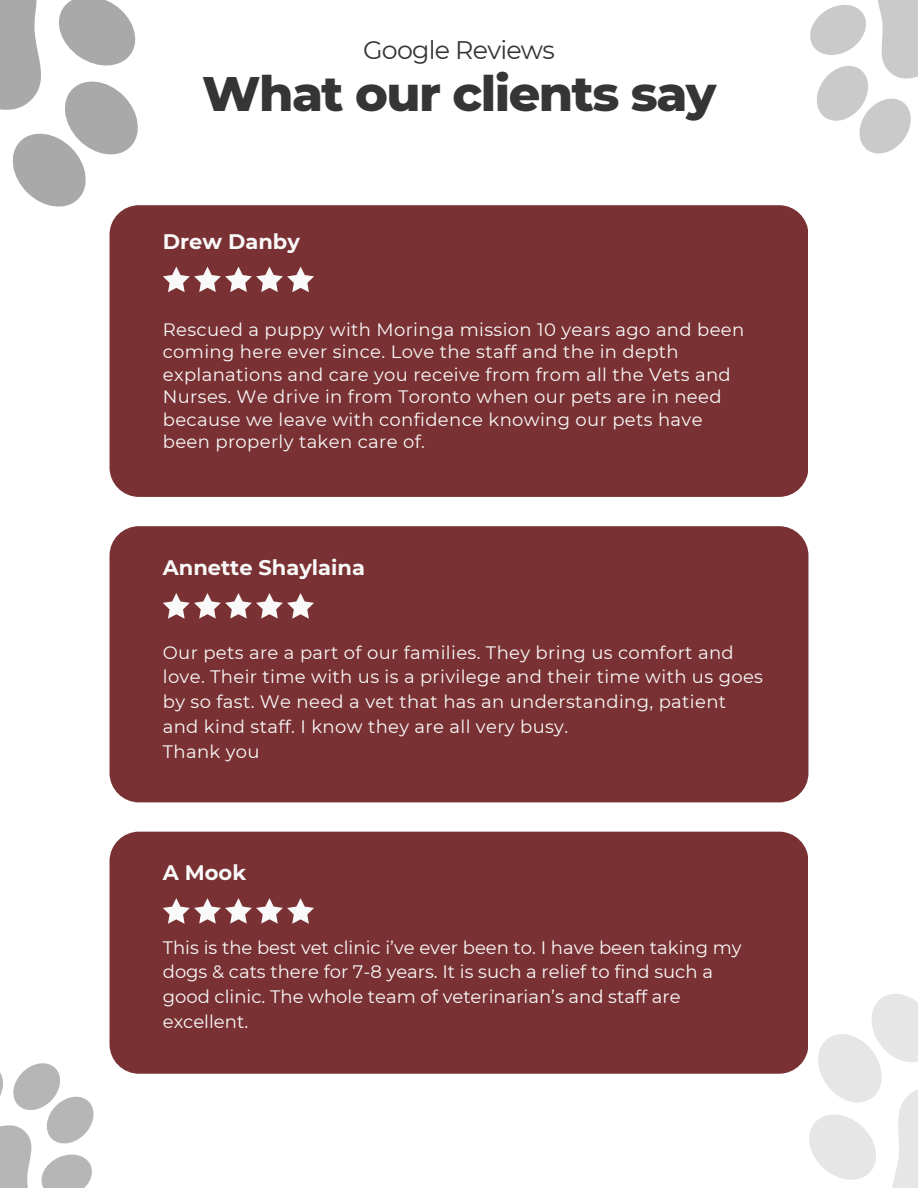
<style>
.page{position:relative;width:918px;height:1188px;background:#fff}
.page>*{position:absolute;margin:0;border:0;box-sizing:border-box;transform-origin:0 0}
.t1{font:800 49.35px "Montserrat";letter-spacing:-.03em;color:#353535}
.t2{font:25.35px "Montserrat";letter-spacing:-.03em;color:#353535}
.t3{font:700 21px "Montserrat";color:#f9f9f9}
.t4{font:18px/22.5px "Montserrat";letter-spacing:.02em;color:#f9f9f9}
.t5{font:18px/24.8px "Montserrat";color:#f9f9f9}
</style>
<div class="page">
<svg style="left:0;top:0;width:138px;height:222px"></svg>
<svg style="left:810px;top:0;width:108px;height:154px"></svg>
<div style="left:110px;top:205px;width:698px;height:292px;background:#793133;border-radius:29px"></div>
<div style="left:110px;top:526px;width:698px;height:276px;background:#793133;border-radius:29px"></div>
<svg style="left:793px;top:994px;width:125px;height:194px"></svg>
<svg style="left:0;top:1063px;width:94px;height:125px"></svg>
<div style="left:110px;top:832px;width:698px;height:242px;background:#793133;border-radius:29px"></div>
<svg style="left:163px;top:898px;width:151px;height:26px"></svg>
<svg style="left:163px;top:593px;width:151px;height:26px"></svg>
<svg style="left:163px;top:267px;width:151px;height:25px"></svg>
<p class="t2" style="left:363px;top:34px;width:193px">Google Reviews</p>
<p class="t1" style="left:202px;top:64px;width:516px">What our clients say</p>
<p class="t3" style="left:163px;top:228px;width:139px">Drew Danby</p>
<p class="t4" style="left:163px;top:318px;width:583px">Rescued a puppy with Moringa mission 10 years ago and been coming here ever since. Love the staff and the in depth explanations and care you receive from from all the Vets and Nurses. We drive in from Toronto when our pets are in need because we leave with confidence knowing our pets have been properly taken care of.</p>
<p class="t3" style="left:163px;top:555px;width:204px">Annette Shaylaina</p>
<h1 class="t4" style="left:163px;top:640px;width:602px;line-height:24.8px">Our pets are a part of our families. They bring us comfort and love. Their time with us is a privilege and their time with us goes by so fast. We need a vet that has an understanding, patient and kind staff. I know they are all very busy.</h1>
<h2 class="t4" style="left:163px;top:740px;width:98px">Thank you</h2>
<p class="t3" style="left:163px;top:860px;width:85px">A Mook</p>
<p class="t5" style="left:163px;top:935px;width:580px">This is the best vet clinic i’ve ever been to. I have been taking my dogs &amp; cats there for 7-8 years. It is such a relief to find such a good clinic. The whole team of veterinarian’s and staff are excellent.</p>
</div>
